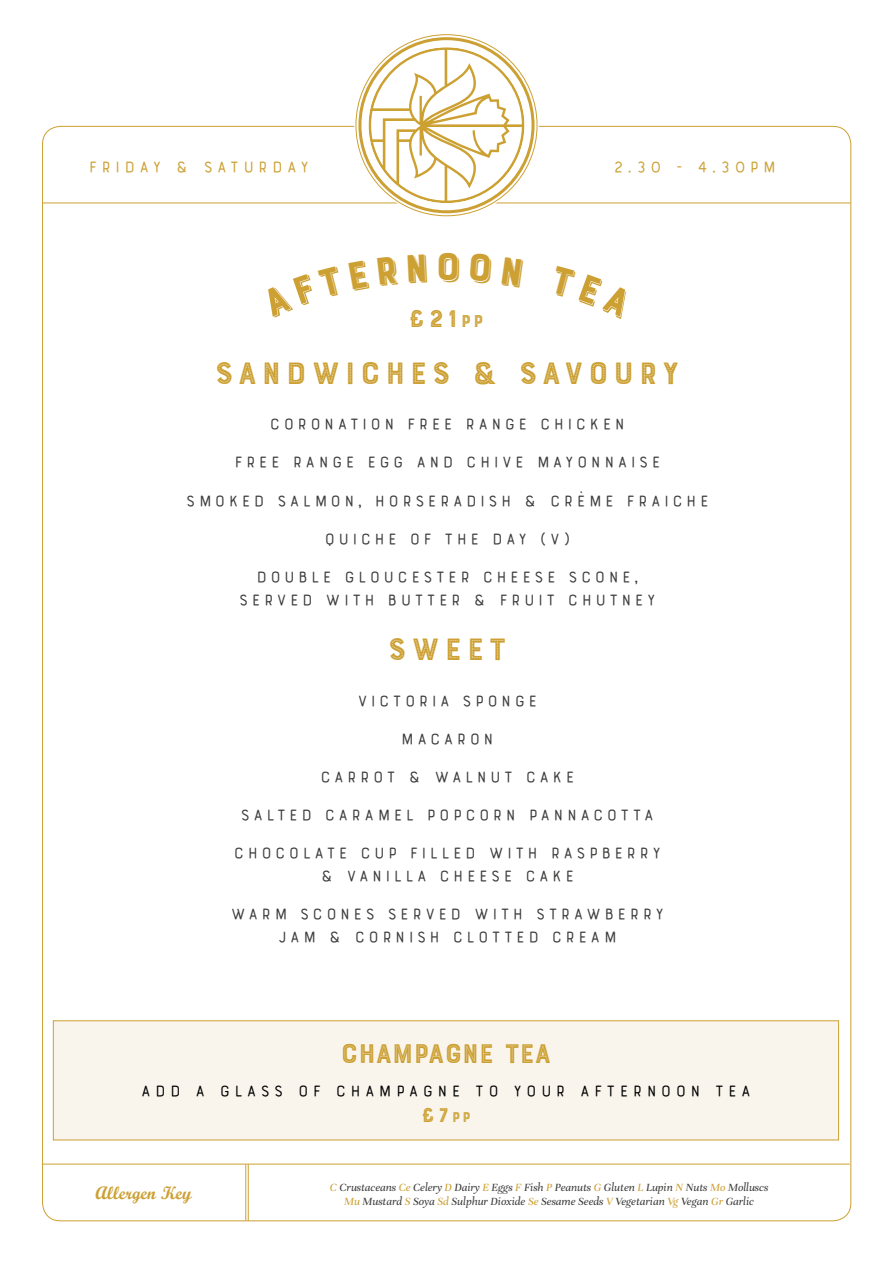
<style>
.page{position:relative;width:893px;height:1263px;background:#fff}
.page>*{position:absolute;margin:0;border:0;box-sizing:border-box;transform-origin:0 0}
.t1{font:32.7px "Bourton Marquee";letter-spacing:.15em;color:#cca033}
.t2{font:28.5px "Bourton Inline";color:#cca033}
.t3{font:25.35px "Bourton Marquee";color:#cca033}
.t4{font:21px "Bourton Marquee";color:#cca033}
.t5{font:700 18px/38.2px "Bourton Line";letter-spacing:.15em;color:#3c3c3b;text-align:center}
.t6{font:700 18px "Bourton Line";letter-spacing:.2em;color:#000}
.t7{font:700 18px "Bourton Line";letter-spacing:.2em;color:#cca033}
.t8{font:18px "Script MT Bold";color:#cca033}
.t9{font:italic 12px/14.4px "Unna";color:#3c3c3b;text-align:center}
.s1{font-size:18.15px}
.s2{font-size:15px}
.s3{color:#cca033}
</style>
<div class="page">
<hr style="left:43px;top:203px;width:807px;height:1px;background:#cca033">
<svg style="left:354px;top:33px;width:185px;height:184px"></svg>
<svg style="left:360px;top:39px;width:173px;height:173px"></svg>
<svg style="left:369px;top:47px;width:155px;height:156px"></svg>
<hr style="left:42px;top:1164px;width:808px;height:1px;background:#cca033">
<hr style="left:245px;top:1164px;width:1px;height:57px;background:#cca033">
<hr style="left:248px;top:1164px;width:1px;height:57px;background:#cca033">
<div style="left:53px;top:1020px;width:786px;height:120px;background:#faf5ec;border:1px solid #cca033"></div>
<p class="t7" style="left:88px;top:156px;width:222px">FRIDAY &amp; SATURDAY</p>
<p class="t7" style="left:613px;top:156px;width:165px">2.30 - 4.30PM</p>
<h3 class="t3" style="left:409px;top:303px;width:76px">£21<span class="s1">PP</span></h3>
<h1 class="t1" style="left:216px;top:353px;width:465px">SANDWICHES &amp; SAVOURY</h1>
<p class="t5" style="left:186px;top:405px;width:525px">CORONATION FREE RANGE CHICKEN<br>FREE RANGE EGG AND CHIVE MAYONNAISE<br>SMOKED SALMON, HORSERADISH &amp; CRÈME FRAICHE<br>QUICHE OF THE DAY (V)<br>DOUBLE GLOUCESTER CHEESE SCONE,</p>
<p class="t5" style="left:239px;top:581px;width:418px">SERVED WITH BUTTER &amp; FRUIT CHUTNEY</p>
<h1 class="t1" style="left:389px;top:629px;width:119px">SWEET</h1>
<p class="t5" style="left:234px;top:682px;width:429px">VICTORIA SPONGE<br>MACARON<br>CARROT &amp; WALNUT CAKE<br>SALTED CARAMEL POPCORN PANNACOTTA<br>CHOCOLATE CUP FILLED WITH RASPBERRY</p>
<p class="t5" style="left:230px;top:857px;width:436px">&amp; VANILLA CHEESE CAKE<br>WARM SCONES SERVED WITH STRAWBERRY</p>
<p class="t5" style="left:278px;top:918px;width:340px">JAM &amp; CORNISH CLOTTED CREAM</p>
<h2 class="t2" style="left:341px;top:1036px;width:212px">CHAMPAGNE TEA</h2>
<p class="t6" style="left:141px;top:1080px;width:612px">ADD A GLASS OF CHAMPAGNE TO YOUR AFTERNOON TEA</p>
<p class="t4" style="left:422px;top:1102px;width:50px">£7<span class="s2">PP</span></p>
<p class="t8" style="left:95px;top:1182px;width:98px">Allergen Key</p>
<p class="t9" style="left:330px;top:1180px;width:440px"><span class="s3">C</span> Crustaceans <span class="s3">Ce</span> Celery <span class="s3">D</span> Dairy <span class="s3">E</span> Eggs <span class="s3">F</span> Fish <span class="s3">P</span> Peanuts <span class="s3">G</span> Gluten <span class="s3">L</span> Lupin <span class="s3">N</span> Nuts <span class="s3">Mo</span> Molluscs<br><span class="s3">Mu</span> Mustard <span class="s3">S</span> Soya <span class="s3">Sd</span> Sulphur Dioxide <span class="s3">Se</span> Sesame Seeds <span class="s3">V</span> Vegetarian <span class="s3">Vg</span> Vegan <span class="s3">Gr</span> Garlic</p>
</div>
